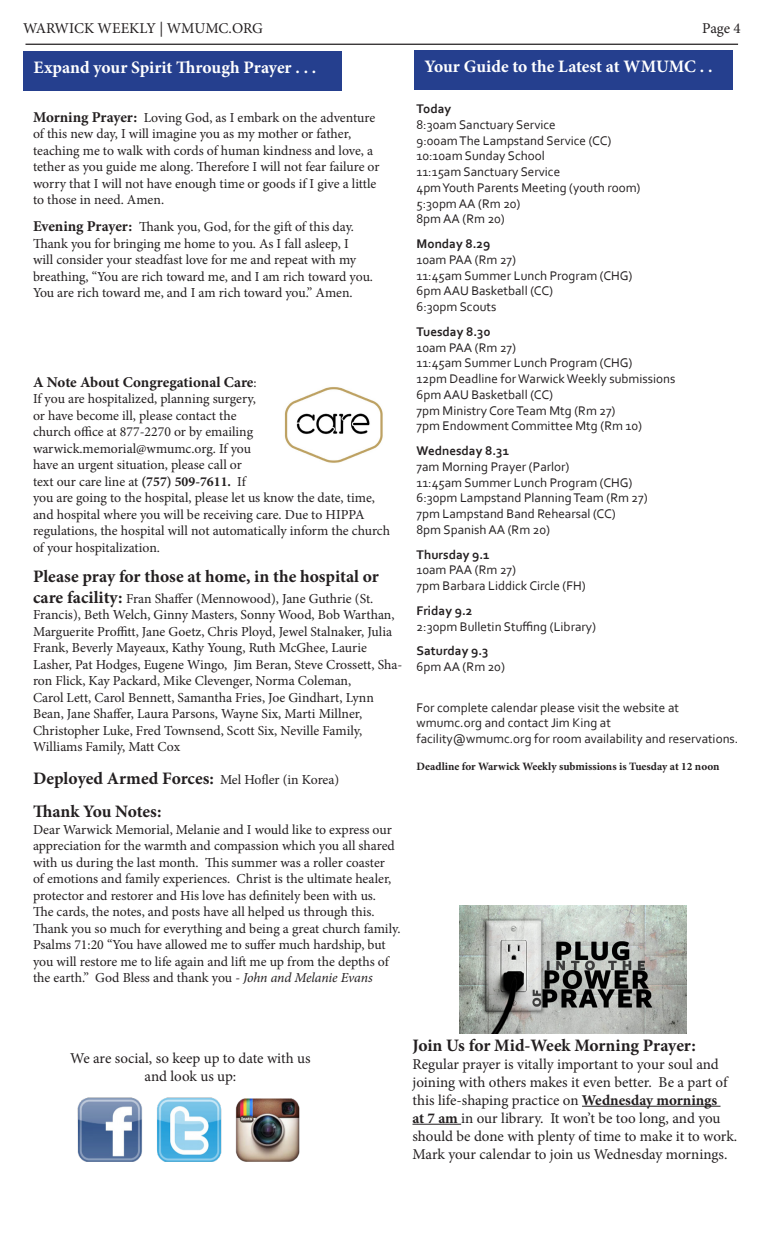
<style>
.page{position:relative;width:765px;height:1260px;background:#fff}
.page>*{position:absolute;margin:0;border:0;box-sizing:border-box;transform-origin:0 0}
.t1{font:700 17.5px "Minion Pro";letter-spacing:-.005em;color:#231f20}
.t2{font:700 17.5px "Minion Pro";letter-spacing:-.005em;color:#fff}
.t3{font:15px/18px "Minion Pro";letter-spacing:-.005em;color:#231f20;text-align:center}
.t4{font:700 15px "Minion Pro";letter-spacing:-.005em;color:#231f20}
.t5{font:13.75px/16.5px "Minion Pro";letter-spacing:-.005em;color:#231f20}
.t6{font:13.12px "Corbel";color:#231f20}
.t7{font:700 13.12px "Corbel";color:#231f20}
.t8{font:700 11.25px "Minion Pro";color:#231f20}
.s1{font-weight:700;font-size:15px}
.s2{font-weight:400;font-size:13.75px}
.s3{font-weight:700}
.s4{font-weight:700;font-size:17.5px}
.s5{font-style:italic}
</style>
<div class="page">
<div style="left:23px;top:51px;width:319px;height:40px;background:#253f8e"></div>
<hr style="left:25px;top:44px;width:713px;height:1px;background:#231f20">
<div style="left:414px;top:50px;width:318px;height:39px;background:#253f8e"></div>
<img style="left:284px;top:387px;width:99px;height:76px">
<img style="left:77px;top:1097px;width:223px;height:65px">
<hr style="left:582px;top:1106px;width:139px;height:1px;background:#231f20">
<hr style="left:412px;top:1124px;width:49px;height:1px;background:#231f20">
<img style="left:459px;top:906px;width:228px;height:127px">
<p class="t3" style="left:23px;top:19px;width:242px">WARWICK WEEKLY | WMUMC.ORG</p>
<p class="t3" style="left:702px;top:19px;width:40px">Page 4</p>
<p class="t2" style="left:34px;top:55px;width:284px">Expand your Spirit Through Prayer . . .</p>
<p class="t2" style="left:425px;top:54px;width:289px">Your Guide to the Latest at WMUMC . .</p>
<p class="t7" style="left:417px;top:101px;width:36px">Today</p>
<p class="t6" style="left:417px;top:116px;width:141px">8:30am Sanctuary Service</p>
<p class="t6" style="left:417px;top:132px;width:196px">9:00am The Lampstand Service (CC)</p>
<p class="t6" style="left:417px;top:148px;width:130px">10:10am Sunday School</p>
<p class="t6" style="left:417px;top:164px;width:145px">11:15am Sanctuary Service</p>
<p class="t6" style="left:417px;top:179px;width:225px">4pm Youth Parents Meeting (youth room)</p>
<p class="t6" style="left:417px;top:195px;width:105px">5:30pm AA (Rm 20)</p>
<p class="t6" style="left:417px;top:211px;width:90px">8pm AA (Rm 20)</p>
<p class="t7" style="left:417px;top:236px;width:75px">Monday 8.29</p>
<p class="t6" style="left:417px;top:251px;width:101px">10am PAA (Rm 27)</p>
<p class="t6" style="left:417px;top:267px;width:217px">11:45am Summer Lunch Program (CHG)</p>
<p class="t6" style="left:417px;top:283px;width:138px">6pm AAU Basketball (CC)</p>
<p class="t6" style="left:417px;top:299px;width:81px">6:30pm Scouts</p>
<p class="t7" style="left:417px;top:323px;width:75px">Tuesday 8.30</p>
<p class="t6" style="left:417px;top:339px;width:101px">10am PAA (Rm 27)</p>
<p class="t6" style="left:417px;top:355px;width:217px">11:45am Summer Lunch Program (CHG)</p>
<p class="t6" style="left:417px;top:371px;width:260px">12pm Deadline for Warwick Weekly submissions</p>
<p class="t6" style="left:417px;top:386px;width:138px">6pm AAU Basketball (CC)</p>
<p class="t6" style="left:417px;top:402px;width:200px">7pm Ministry Core Team Mtg (Rm 27)</p>
<p class="t6" style="left:417px;top:418px;width:227px">7pm Endowment Committee Mtg (Rm 10)</p>
<p class="t7" style="left:417px;top:443px;width:94px">Wednesday 8.31</p>
<p class="t6" style="left:417px;top:458px;width:154px">7am Morning Prayer (Parlor)</p>
<p class="t6" style="left:417px;top:474px;width:217px">11:45am Summer Lunch Program (CHG)</p>
<p class="t6" style="left:417px;top:490px;width:233px">6:30pm Lampstand Planning Team (Rm 27)</p>
<p class="t6" style="left:417px;top:506px;width:201px">7pm Lampstand Band Rehearsal (CC)</p>
<p class="t6" style="left:417px;top:521px;width:135px">8pm Spanish AA (Rm 20)</p>
<p class="t7" style="left:417px;top:546px;width:75px">Thursday 9.1</p>
<p class="t6" style="left:417px;top:562px;width:101px">10am PAA (Rm 27)</p>
<p class="t6" style="left:417px;top:578px;width:171px">7pm Barbara Liddick Circle (FH)</p>
<p class="t7" style="left:417px;top:602px;width:57px">Friday 9.2</p>
<p class="t6" style="left:417px;top:618px;width:181px">2:30pm Bulletin Stuffing (Library)</p>
<p class="t7" style="left:417px;top:643px;width:74px">Saturday 9.3</p>
<p class="t6" style="left:417px;top:659px;width:90px">6pm AA (Rm 20)</p>
<p class="t6" style="left:417px;top:699px;width:264px">For complete calendar please visit the website at</p>
<p class="t6" style="left:417px;top:715px;width:196px">wmumc.org and contact Jim King at</p>
<p class="t6" style="left:417px;top:731px;width:323px">facility@wmumc.org for room availability and reservations.</p>
<p class="t8" style="left:417px;top:759px;width:304px">Deadline for Warwick Weekly submissions is Tuesday at 12 noon</p>
<p class="t5" style="left:33px;top:109px;width:348px"><span class="s1">Morning Prayer:</span> Loving God, as I embark on the adventure of this new day, I will imagine you as my mother or father, teaching me to walk with cords of human kindness and love, a tether as you guide me along. Therefore I will not fear failure or worry that I will not have enough time or goods if I give a little to those in need. Amen.</p>
<p class="t5" style="left:33px;top:219px;width:323px"><span class="s1">Evening Prayer:</span> Thank you, God, for the gift of this day.<br>Thank you for bringing me home to you. As I fall asleep, I</p>
<p class="t5" style="left:33px;top:252px;width:342px">will consider your steadfast love for me and repeat with my breathing, “You are rich toward me, and I am rich toward you.<br>You are rich toward me, and I am rich toward you.” Amen.</p>
<p class="t4" style="left:33px;top:371px;width:225px">A Note About Congregational Care<span class="s2">:</span></p>
<p class="t5" style="left:33px;top:391px;width:343px">If you are hospitalized, planning surgery,<br>or have become ill, please contact the<br>church office at 877-2270 or by emailing warwick.memorial@wmumc.org. If you<br>have an urgent situation, please call or<br>text our care line at <span class="s3">(757) 509-7611.</span> If<br>you are going to the hospital, please let us know the date, time,</p>
<p class="t5" style="left:33px;top:506px;width:333px">and hospital where you will be receiving care. Due to HIPPA</p>
<p class="t5" style="left:33px;top:523px;width:359px">regulations, the hospital will not automatically inform the church of your hospitalization.</p>
<p class="t1" style="left:33px;top:564px;width:348px">Please pray for those at home, in the hospital or</p>
<p class="t5" style="left:33px;top:590px;width:363px"><span class="s4">care facility:</span> Fran Shaffer (Mennowood), Jane Guthrie (St.<br>Francis), Beth Welch, Ginny Masters, Sonny Wood, Bob Warthan, Marguerite Proffitt, Jane Goetz, Chris Ployd, Jewel Stalnaker, Julia Frank, Beverly Mayeaux, Kathy Young, Ruth McGhee, Laurie</p>
<p class="t5" style="left:33px;top:656px;width:371px">Lasher, Pat Hodges, Eugene Wingo, Jim Beran, Steve Crossett, Sha&shy;ron Flick, Kay Packard, Mike Clevenger, Norma Coleman,</p>
<p class="t5" style="left:33px;top:689px;width:342px">Carol Lett, Carol Bennett, Samantha Fries, Joe Gindhart, Lynn<br>Bean, Jane Shaffer, Laura Parsons, Wayne Six, Marti Millner,</p>
<p class="t5" style="left:33px;top:722px;width:331px">Christopher Luke, Fred Townsend, Scott Six, Neville Family,</p>
<p class="t5" style="left:33px;top:739px;width:149px">Williams Family, Matt Cox</p>
<p class="t1" style="left:33px;top:766px;width:308px">Deployed Armed Forces: <span class="s2">Mel Hofler (in Korea)</span></p>
<p class="t1" style="left:33px;top:799px;width:130px">Thank You Notes:</p>
<p class="t5" style="left:33px;top:821px;width:369px">Dear Warwick Memorial, Melanie and I would like to express our appreciation for the warmth and compassion which you all shared with us during the last month. This summer was a roller coaster<br>of emotions and family experiences. Christ is the ultimate healer, protector and restorer and His love has definitely been with us.<br>The cards, the notes, and posts have all helped us through this.<br>Thank you so much for everything and being a great church family.<br>Psalms 71:20 “You have allowed me to suffer much hardship, but you will restore me to life again and lift me up from the depths of the earth.” God Bless and thank you <span class="s5">- John and Melanie Evans</span></p>
<p class="t3" style="left:70px;top:1049px;width:242px">We are social, so keep up to date with us and look us up:</p>
<p class="t1" style="left:412px;top:1033px;width:285px">Join Us for Mid-Week Morning Prayer:</p>
<p class="t3" style="left:412px;top:1055px;width:308px">Regular prayer is vitally important to your soul and</p>
<p class="t3" style="left:412px;top:1073px;width:326px;text-align:left">joining with others makes it even better. Be a part of this life-shaping practice on <span class="s3">Wednesday mornings<br>at 7 am</span> in our library. It won’t be too long, and you should be done with plenty of time to make it to work.<br>Mark your calendar to join us Wednesday mornings.</p>
</div>
